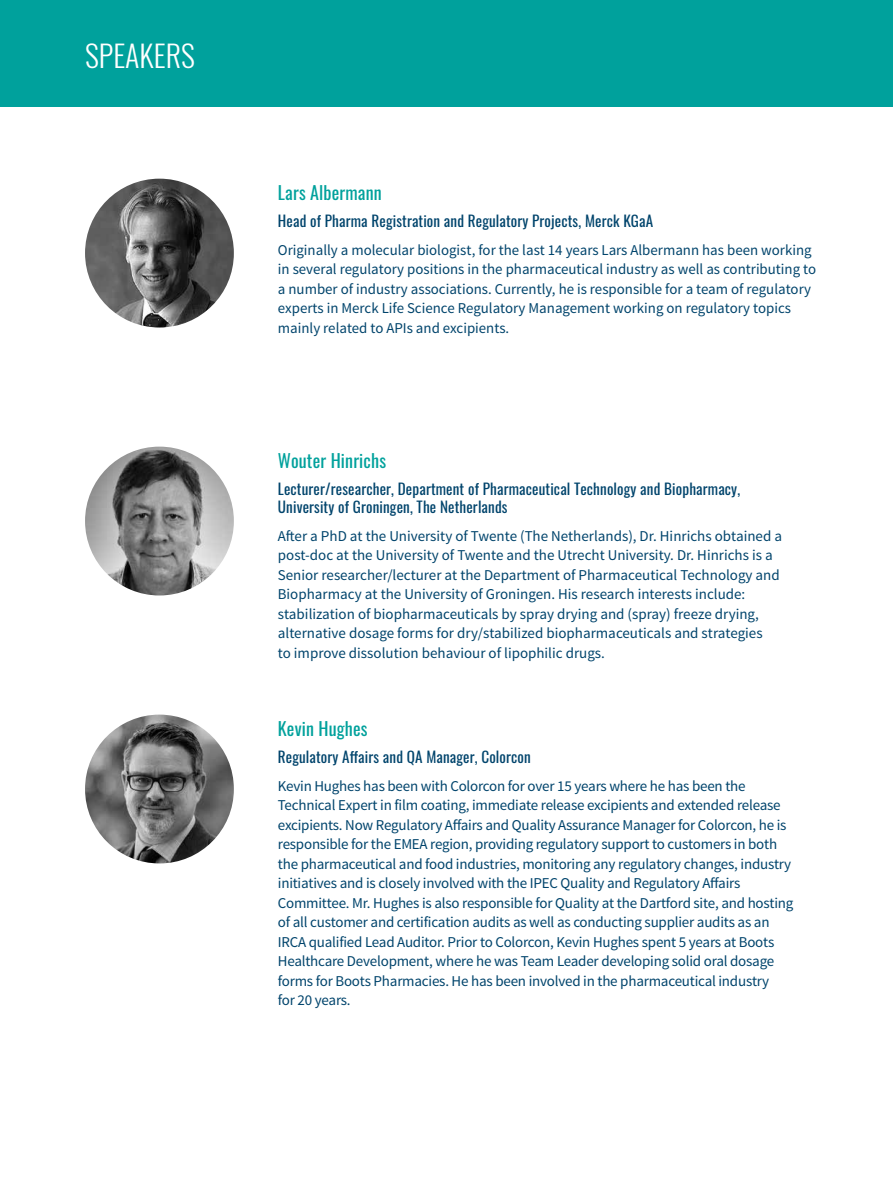
<style>
.page{position:relative;width:893px;height:1191px;background:#fff}
.page>*{position:absolute;margin:0;border:0;box-sizing:border-box;transform-origin:0 0}
.t1{font:300 30px "Oswald";color:#fff}
.t2{font:18px "Oswald";letter-spacing:.01em;color:#00a19c}
.t3{font:15px/19.5px "Source Sans Pro";letter-spacing:-.015em;color:#00446c}
.t4{font:15px/18px "Oswald";letter-spacing:.01em;color:#00446c}
</style>
<div class="page">
<div style="left:0;top:0;width:893px;height:107px;background:#00a19c"></div>
<img style="left:85px;top:714px;width:149px;height:149px;border-radius:74px">
<img style="left:85px;top:179px;width:149px;height:148px;border-radius:74px">
<img style="left:85px;top:446px;width:149px;height:149px;border-radius:74px">
<h1 class="t1" style="left:85px;top:29px;width:111px">SPEAKERS</h1>
<p class="t2" style="left:278px;top:177px;width:105px">Lars Albermann</p>
<p class="t4" style="left:278px;top:210px;width:377px">Head of Pharma Registration and Regulatory Projects, Merck KGaA</p>
<p class="t3" style="left:278px;top:240px;width:540px">Originally a molecular biologist, for the last 14 years Lars Albermann has been working in several regulatory positions in the pharmaceutical industry as well as contributing to a number of industry associations. Currently, he is responsible for a team of regulatory experts in Merck Life Science Regulatory Management working on regulatory topics mainly related to APIs and excipients.</p>
<p class="t2" style="left:278px;top:445px;width:110px">Wouter Hinrichs</p>
<p class="t4" style="left:278px;top:478px;width:464px">Lecturer/researcher, Department of Pharmaceutical Technology and Biopharmacy,<br>University of Groningen, The Netherlands</p>
<p class="t3" style="left:278px;top:526px;width:506px">After a PhD at the University of Twente (The Netherlands), Dr. Hinrichs obtained a post-doc at the University of Twente and the Utrecht University. Dr. Hinrichs is a Senior researcher/lecturer at the Department of Pharmaceutical Technology and Biopharmacy at the University of Groningen. His research interests include: stabilization of biopharmaceuticals by spray drying and (spray) freeze drying, alternative dosage forms for dry/stabilized biopharmaceuticals and strategies<br>to improve dissolution behaviour of lipophilic drugs.</p>
<p class="t2" style="left:278px;top:712px;width:91px">Kevin Hughes</p>
<p class="t4" style="left:278px;top:746px;width:254px">Regulatory Affairs and QA Manager, Colorcon</p>
<p class="t3" style="left:278px;top:776px;width:517px">Kevin Hughes has been with Colorcon for over 15 years where he has been the Technical Expert in film coating, immediate release excipients and extended release excipients. Now Regulatory Affairs and Quality Assurance Manager for Colorcon, he is responsible for the EMEA region, providing regulatory support to customers in both the pharmaceutical and food industries, monitoring any regulatory changes, industry initiatives and is closely involved with the IPEC Quality and Regulatory Affairs Committee. Mr. Hughes is also responsible for Quality at the Dartford site, and hosting of all customer and certification audits as well as conducting supplier audits as an IRCA qualified Lead Auditor. Prior to Colorcon, Kevin Hughes spent 5 years at Boots Healthcare Development, where he was Team Leader developing solid oral dosage forms for Boots Pharmacies. He has been involved in the pharmaceutical industry<br>for 20 years.</p>
</div>
